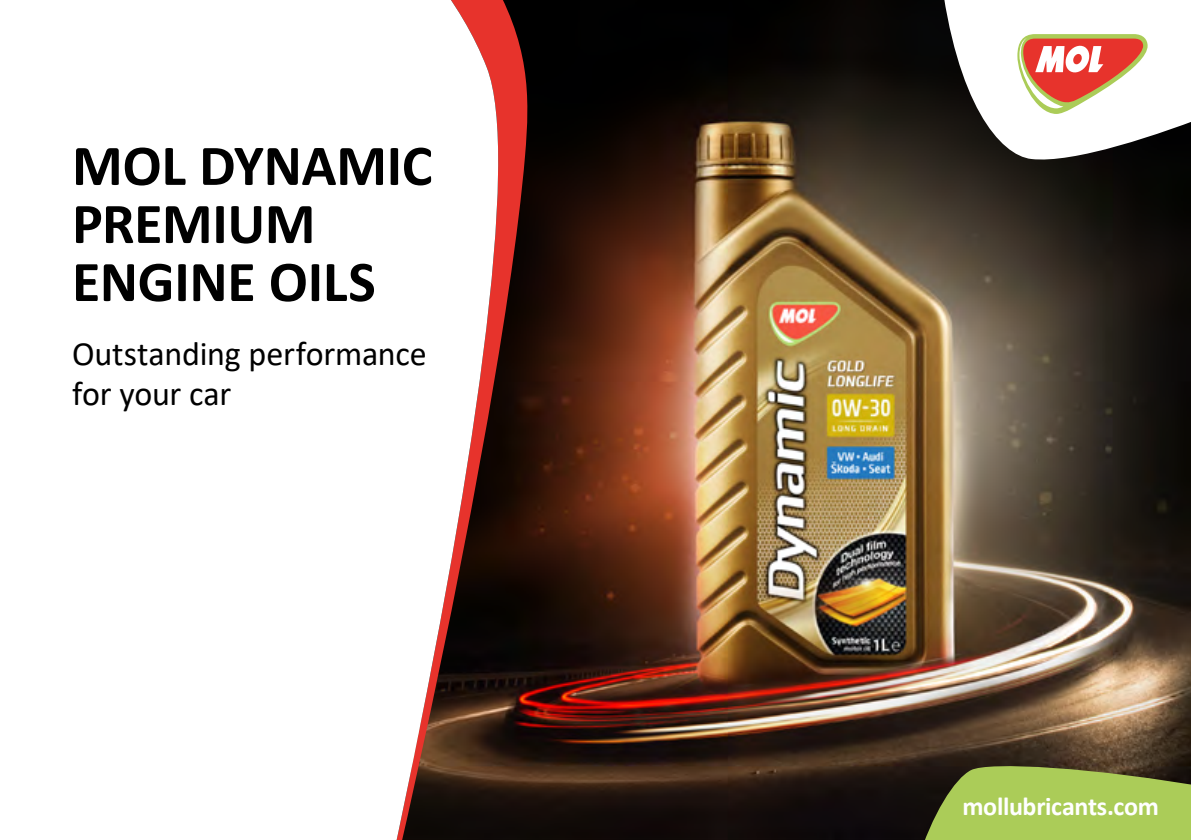
<style>
.page{position:relative;width:1191px;height:840px;background:#fff}
.page>*{position:absolute;margin:0;border:0;box-sizing:border-box;transform-origin:0 0}
.t1{font:700 58px/58px "Calibri";letter-spacing:-.005em;color:#000}
.t2{font:34px/40.8px "Calibri";letter-spacing:-.005em;color:#000}
.t3{font:700 26px "Calibri";letter-spacing:-.01em;color:#fff}
</style>
<div class="page">
<img style="left:530px;top:0;width:661px;height:839px">
<svg style="left:521px;top:0;width:9px;height:839px;background:#2a0d07"></svg>
<svg style="left:396px;top:0;width:125px;height:839px"></svg>
<svg style="left:940px;top:0;width:251px;height:164px"></svg>
<svg style="left:1017px;top:34px;width:130px;height:80px"></svg>
<svg style="left:917px;top:761px;width:274px;height:78px;background:#8da549"></svg>
<h1 class="t1" style="left:72px;top:136px;width:362px">MOL DYNAMIC<br>PREMIUM<br>ENGINE OILS</h1>
<p class="t2" style="left:72px;top:332px;width:356px">Outstanding performance for your car</p>
<p class="t3" style="left:962px;top:787px;width:198px">mollubricants.com</p>
</div>
